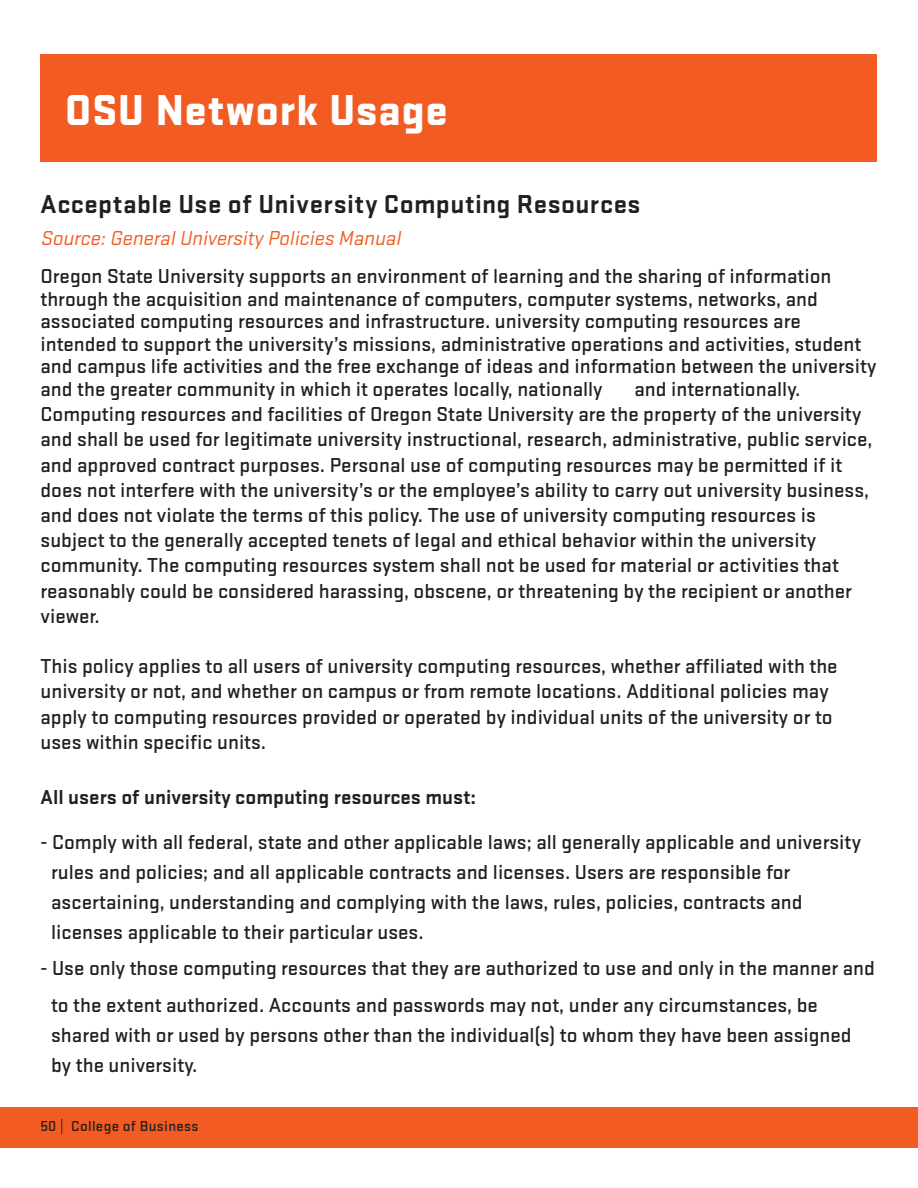
<style>
.page{position:relative;width:918px;height:1188px;background:#fff}
.page>*{position:absolute;margin:0;border:0;box-sizing:border-box;transform-origin:0 0}
.t1{font:900 45px "Stratum 2";letter-spacing:.01em;color:#fff}
.Body_Header{font:700 27px "Stratum 2";letter-spacing:.015em;color:#231f20}
.Body_Type{font:500 21px/25.2px "Stratum 2";color:#231f20}
.Body_Dashed_List{font:500 21px/30px "Stratum 2";color:#231f20}
.Body_Type-2{font:700 21px "Stratum 2";color:#231f20}
.Body_Type-3{font:italic 21px "Stratum 2";color:#f25b21}
.t2{font:500 15px "Stratum 2";letter-spacing:.02em;color:#231f20}
.s1{color:#fff}
</style>
<div class="page">
<div style="left:0;top:1107px;width:918px;height:41px;background:#f25b21"></div>
<div style="left:40px;top:54px;width:838px;height:108px;background:#f25b21"></div>
<p class="t1" style="left:65px;top:77px;width:385px">OSU Network Usage</p>
<p class="Body_Header" style="left:40px;top:185px;width:601px">Acceptable Use of University Computing Resources</p>
<p class="Body_Type-3" style="left:40px;top:224px;width:366px">Source:GeneralUniversity Policies Manual</p>
<p class="Body_Type" style="left:40px;top:264px;width:838px;line-height:22.5px">Oregon State University supports an environment of learning and the sharing of information through the acquisition and maintenance of computers, computer systems, networks, and associated computing resources and infrastructure. university computing resources are intended to support the university’s missions, administrative operations and activities, student and campus life activities and the free exchange of ideas and information between the university and the greater community in which it operates locally, nationally</p>
<p class="Body_Type" style="left:635px;top:375px;width:167px">and internationally.</p>
<p class="Body_Type" style="left:40px;top:401px;width:834px">Computing resources and facilities of Oregon State University are the property of the university and shall be used for legitimate university instructional, research, administrative, public service, and approved contract purposes. Personal use of computing resources may be permitted if it does not interfere with the university’s or the employee’s ability to carry out university business, and does not violate the terms of this policy. The use of university computing resources is subject to the generally accepted tenets of legal and ethical behavior within the university community. The computing resources system shall not be used for material or activities that reasonably could be considered harassing, obscene, or threatening by the recipient or another viewer.</p>
<p class="Body_Type" style="left:40px;top:653px;width:799px">This policy applies to all users of university computing resources, whether affiliated with the university or not, and whether on campus or from remote locations. Additional policies may apply to computing resources provided or operated by individual units of the university or to uses within specific units.</p>
<p class="Body_Type-2" style="left:40px;top:783px;width:437px">All users of university computing resources must:</p>
<p class="Body_Dashed_List" style="left:40px;top:826px;width:822px">- Comply with all federal, state and other applicable laws; all generally applicable and university <span class="s1">..</span>rules and policies; and all applicable contracts and licenses. Users are responsible for <span class="s1">..</span>ascertaining, understanding and complying with the laws, rules, policies, contracts and <span class="s1">..</span>licenses applicable to their particular uses.</p>
<p class="Body_Dashed_List" style="left:40px;top:952px;width:836px">- Use only those computing resources that they are authorized to use and only in the manner and</p>
<p class="Body_Dashed_List" style="left:40px;top:989px;width:813px"><span class="s1">..</span>to the extent authorized. Accounts and passwords may not, under any circumstances, be <span class="s1">..</span>shared with or used by persons other than the individual(s) to whom they have been assigned <span class="s1">..</span>by the university.</p>
<p class="t2" style="left:40px;top:1116px;width:160px">50 | College of Business</p>
</div>
